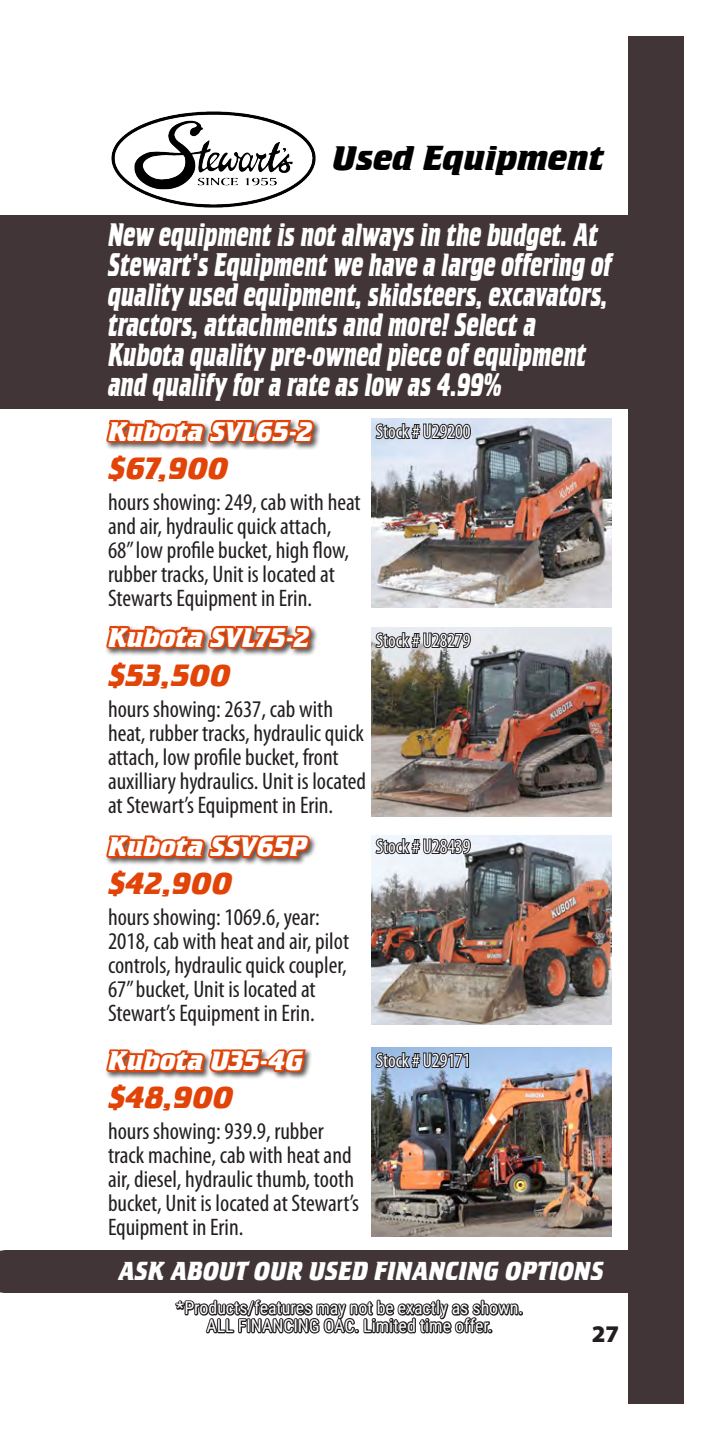
<style>
.page{position:relative;width:720px;height:1440px;background:#fff}
.page>*{position:absolute;margin:0;border:0;box-sizing:border-box;transform-origin:0 0}
.t1{font:36px "Crillee Bold Italic Plain";color:#000}
.t2{font:34px/30px "Crillee Bold Italic Plain";color:#fff;scale:.66 1}
.t3{font:32px "Crillee Bold Italic Plain";letter-spacing:.005em;color:#e24407}
.t4{font:28px "Crillee Bold Italic Plain";color:#fff}
.t5{font:27.2px "Crillee Bold Italic Plain";color:#fff;scale:.9 1}
.t6{font:condensed 24px/24px "Myriad Pro";color:#231f20}
.t7{font:900 24px "Myriad Pro";color:#231f20}
.t8{font:condensed 20px "Myriad Pro";color:#fff}
.t9{font:17.8px/17.8px "Roboto Condensed";color:#fff;text-align:center}
.s1{font-family:"Roboto"}
</style>
<div class="page">
<div style="left:629px;top:36px;width:55px;height:1368px;background:#423537"></div>
<div style="left:0;top:215px;width:629px;height:85px;background:#423537"></div>
<img style="left:111px;top:111px;width:205px;height:97px">
<img style="left:0;top:300px;width:629px;height:1039px">
<h1 class="t1" style="left:332px;top:137px;width:274px">Used Equipment</h1>
<p class="t2" style="left:108px;top:220px;width:765px">New equipment is not always in the budget. At Stewart’s Equipment we have a large offering of quality used equipment, skidsteers, excavators, tractors, attachments and more! Select a Kubota quality pre-owned piece of equipment and qualify for a rate as low as 4.99%</p>
<p class="t4" style="left:108px;top:415px;width:206px">Kubota SVL65-2</p>
<h3 class="t3" style="left:109px;top:450px;width:121px">$67,900</h3>
<p class="t6" style="left:108px;top:490px;width:254px">hours showing: 249, cab with heat and air, hydraulic quick attach,<br>68” low profile bucket, high flow, rubber tracks, Unit is located at<br>Stewarts Equipment in Erin.</p>
<p class="t4" style="left:108px;top:621px;width:203px">Kubota SVL75-2</p>
<h3 class="t3" style="left:109px;top:657px;width:123px">$53,500</h3>
<p class="t6" style="left:108px;top:697px;width:260px">hours showing: 2637, cab with heat, rubber tracks, hydraulic quick attach, low profile bucket, front auxilliary hydraulics. Unit is located at Stewart’s Equipment in Erin.</p>
<p class="t4" style="left:108px;top:831px;width:201px">Kubota SSV65P</p>
<h3 class="t3" style="left:109px;top:865px;width:125px">$42,900</h3>
<p class="t6" style="left:108px;top:905px;width:243px">hours showing: 1069.6, year:<br>2018, cab with heat and air, pilot controls, hydraulic quick coupler,<br>67” bucket, Unit is located at<br>Stewart’s Equipment in Erin.</p>
<p class="t4" style="left:108px;top:1045px;width:197px">Kubota U35-4G</p>
<h3 class="t3" style="left:109px;top:1079px;width:126px">$48,900</h3>
<p class="t6" style="left:108px;top:1119px;width:253px">hours showing: 939.9, rubber track machine, cab with heat and air, diesel, hydraulic thumb, tooth bucket, Unit is located at Stewart’s<br>Equipment in Erin.</p>
<p class="t8" style="left:376px;top:419px;width:96px">Stock # U29200</p>
<p class="t8" style="left:376px;top:628px;width:96px">Stock # U28279</p>
<p class="t8" style="left:376px;top:834px;width:96px">Stock # U28439</p>
<p class="t8" style="left:376px;top:1048px;width:96px">Stock # U29171</p>
<p class="t5" style="left:119px;top:1255px;width:541px">ASK ABOUT OUR USED FINANCING OPTIONS</p>
<p class="t9" style="left:176px;top:1298px;width:349px"><span class="s1">*</span>Products/features may not be exactly as shown.<br>ALL FINANCING OAC. Limited time offer.</p>
<p class="t7" style="left:592px;top:1318px;width:29px">27</p>
</div>
